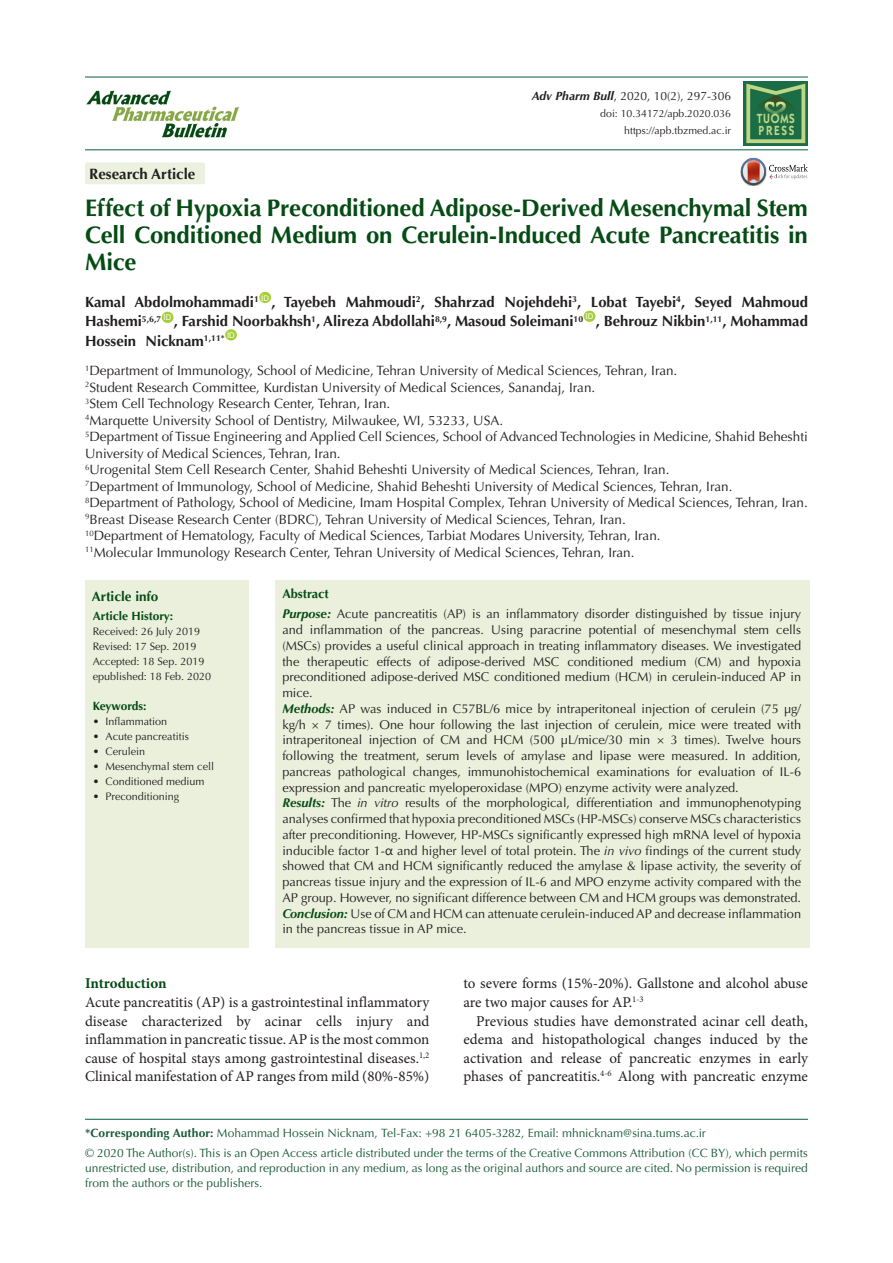
<style>
.page{position:relative;width:893px;height:1263px;background:#fff}
.page>*{position:absolute;margin:0;border:0;box-sizing:border-box;transform-origin:0 0}
.t1{font:700 24px/27px "Optima LT Std";letter-spacing:-.01em;color:#054b14;text-align:justify}
.t2{font:15px/18.6px "Minion Pro";color:#231f20;text-align:justify}
.t3{font:700 15px "Optima LT Std";color:#231f20}
.t4{font:700 15px "Minion Pro";letter-spacing:-.005em;color:#054b14}
.t5{font:700 14.85px "Optima LT Std";color:#231f20}
.t6{font:13.5px/16.5px "Optima LT Std";color:#231f20}
.t7{font:700 13.5px "Optima LT Std";color:#054b14}
.t8{font:600 13.35px/11.7px "ITC Kabel Std";letter-spacing:.11em;color:#c1d888;scale:.85 1}
.t9{font:12.75px/15.8px "Optima LT Std";color:#231f20;text-align:justify}
.t10{font:700 12.75px "Optima LT Std";color:#054b14}
.corresponding{font:12px/15px "Optima LT Std";color:#195a37;text-align:justify}
.t11{font:12px "Optima LT Std";color:#231f20}
.t12{font:700 12px "Optima LT Std";color:#054b14}
.t13{font:700 12px "Optima LT Std";letter-spacing:-.02em;color:#054b14}
.t14{font:10.8px "Optima LT Std";color:#231f20}
.t15{font:10.5px "Optima LT Std";color:#231f20}
.t16{font:7.8px "Arial";color:#fff}
.s1{font-weight:700;font-style:italic}
.s2{font-weight:700;font-style:italic;color:#054b14}
.s3{font-style:italic}
.s4{font-family:"Segoe UI"}
.s5{font-weight:700}
</style>
<div class="page">
<hr style="left:85px;top:149px;width:723px;height:1px;background:#1e7252">
<hr style="left:85px;top:76px;width:723px;height:2px;background:#1e7252">
<div style="left:259px;top:292px;width:12px;height:11px;background:#a6ce39;border-radius:50%"></div>
<div style="left:162px;top:312px;width:11px;height:11px;background:#a6ce39;border-radius:50%"></div>
<div style="left:584px;top:311px;width:11px;height:11px;background:#a6ce39;border-radius:50%"></div>
<div style="left:225px;top:329px;width:12px;height:11px;background:#a6ce39;border-radius:50%"></div>
<div style="left:85px;top:162px;width:120px;height:22px;background:#ebf1de;border-radius:2px"></div>
<div style="left:85px;top:580px;width:163px;height:368px;background:#ebf0dc"></div>
<div style="left:275px;top:580px;width:535px;height:368px;background:#ebf0dc"></div>
<svg style="left:741px;top:158px;width:67px;height:27px"></svg>
<hr style="left:85px;top:1119px;width:723px;height:1px;background:#1e7252">
<img style="left:86px;top:90px;width:154px;height:48px">
<svg style="left:743px;top:81px;width:65px;height:65px"></svg>
<svg style="left:746px;top:84px;width:59px;height:59px;background:#478755"></svg>
<p class="t3" style="left:89px;top:165px;width:108px">Research Article</p>
<p class="t11" style="left:532px;top:89px;width:201px"><span class="s1">Adv Pharm Bull</span>, 2020, 10(2), 297-306</p>
<p class="t15" style="left:600px;top:108px;width:132px">doi: 10.34172/apb.2020.036</p>
<p class="t15" style="left:624px;top:125px;width:108px">https://apb.tbzmed.ac.ir</p>
<p class="t8" style="left:757px;top:112px;width:46px">TUOMS<br>PRESS</p>
<p class="t1" style="left:85px;top:195px;width:724px">Effect of Hypoxia Preconditioned Adipose-Derived Mesenchymal Stem Cell Conditioned Medium on Cerulein-Induced Acute Pancreatitis in Mice</p>
<p class="t5" style="left:85px;top:293px;width:175px">Kamal Abdolmohammadi<sup>1</sup></p>
<p class="t16" style="left:261px;top:292px;width:9px">ID</p>
<p class="t5" style="left:271px;top:293px;width:538px">, Tayebeh Mahmoudi<sup>2</sup>, Shahrzad Nojehdehi<sup>3</sup>, Lobat Tayebi<sup>4</sup>, Seyed Mahmoud</p>
<p class="t5" style="left:85px;top:313px;width:78px">Hashemi<sup>5,6,7</sup></p>
<p class="t16" style="left:164px;top:312px;width:9px">ID</p>
<p class="t5" style="left:174px;top:313px;width:411px">, Farshid Noorbakhsh<sup>1</sup>, Alireza Abdollahi<sup>8,9</sup>, Masoud Soleimani<sup>10</sup></p>
<p class="t16" style="left:586px;top:311px;width:9px">ID</p>
<p class="t5" style="left:596px;top:313px;width:214px">, Behrouz Nikbin<sup>1,11</sup>, Mohammad</p>
<p class="t5" style="left:85px;top:332px;width:141px">Hossein Nicknam<sup>1,11*</sup></p>
<p class="t16" style="left:227px;top:330px;width:9px">ID</p>
<p class="t6" style="left:85px;top:363px;width:594px"><sup>1</sup>Department of Immunology, School of Medicine, Tehran University of Medical Sciences, Tehran, Iran.</p>
<p class="t6" style="left:85px;top:379px;width:512px"><sup>2</sup>Student Research Committee, Kurdistan University of Medical Sciences, Sanandaj, Iran.</p>
<p class="t6" style="left:85px;top:396px;width:307px"><sup>3</sup>Stem Cell Technology Research Center, Tehran, Iran.</p>
<p class="t6" style="left:85px;top:412px;width:420px"><sup>4</sup>Marquette University School of Dentistry, Milwaukee, WI, 53233, USA.</p>
<p class="t6" style="left:85px;top:429px;width:724px"><sup>5</sup>Department of Tissue Engineering and Applied Cell Sciences, School of Advanced Technologies in Medicine, Shahid Beheshti<br>University of Medical Sciences, Tehran, Iran.</p>
<p class="t6" style="left:85px;top:462px;width:586px"><sup>6</sup>Urogenital Stem Cell Research Center, Shahid Beheshti University of Medical Sciences, Tehran, Iran.</p>
<p class="t6" style="left:85px;top:478px;width:649px"><sup>7</sup>Department of Immunology, School of Medicine, Shahid Beheshti University of Medical Sciences, Tehran, Iran.</p>
<p class="t6" style="left:85px;top:495px;width:724px"><sup>8</sup>Department of Pathology, School of Medicine, Imam Hospital Complex, Tehran University of Medical Sciences, Tehran, Iran.</p>
<p class="t6" style="left:85px;top:511px;width:542px"><sup>9</sup>Breast Disease Research Center (BDRC), Tehran University of Medical Sciences, Tehran, Iran.</p>
<p class="t6" style="left:85px;top:528px;width:577px"><sup>10</sup>Department of Hematology, Faculty of Medical Sciences, Tarbiat Modares University, Tehran, Iran.</p>
<p class="t6" style="left:85px;top:544px;width:551px"><sup>11</sup>Molecular Immunology Research Center, Tehran University of Medical Sciences, Tehran, Iran.</p>
<p class="t7" style="left:92px;top:589px;width:68px">Article info</p>
<p class="t12" style="left:93px;top:609px;width:82px">Article History:</p>
<p class="t14" style="left:93px;top:625px;width:109px">Received: 26 July 2019</p>
<p class="t14" style="left:93px;top:640px;width:105px">Revised: 17 Sep. 2019</p>
<p class="t14" style="left:93px;top:655px;width:113px">Accepted: 18 Sep. 2019</p>
<p class="t14" style="left:93px;top:670px;width:120px">epublished: 18 Feb. 2020</p>
<p class="t13" style="left:93px;top:699px;width:55px">Keywords:</p>
<p class="t14" style="left:93px;top:715px;width:76px">• Inflammation</p>
<p class="t14" style="left:93px;top:730px;width:98px">• Acute pancreatitis</p>
<p class="t14" style="left:93px;top:745px;width:54px">• Cerulein</p>
<p class="t14" style="left:93px;top:760px;width:123px">• Mesenchymal stem cell</p>
<p class="t14" style="left:93px;top:775px;width:113px">• Conditioned medium</p>
<p class="t14" style="left:93px;top:790px;width:88px">• Preconditioning</p>
<p class="t10" style="left:282px;top:587px;width:48px">Abstract</p>
<p class="t9" style="left:282px;top:606px;width:520px"><span class="s2">Purpose:</span> Acute pancreatitis (AP) is an inflammatory disorder distinguished by tissue injury and inflammation of the pancreas. Using paracrine potential of mesenchymal stem cells (MSCs) provides a useful clinical approach in treating inflammatory diseases. We investigated the therapeutic effects of adipose-derived MSC conditioned medium (CM) and hypoxia preconditioned adipose-derived MSC conditioned medium (HCM) in cerulein-induced AP in mice.</p>
<p class="t9" style="left:282px;top:701px;width:520px"><span class="s2">Methods:</span> AP was induced in C57BL/6 mice by intraperitoneal injection of cerulein (75 μg/ kg/h × 7 times). One hour following the last injection of cerulein, mice were treated with intraperitoneal injection of CM and HCM (500 µL/mice/30 min × 3 times). Twelve hours following the treatment, serum levels of amylase and lipase were measured. In addition, pancreas pathological changes, immunohistochemical examinations for evaluation of IL-6 expression and pancreatic myeloperoxidase (MPO) enzyme activity were analyzed.</p>
<p class="t9" style="left:282px;top:795px;width:520px"><span class="s2">Results:</span> The <span class="s3">in vitro</span> results of the morphological, differentiation and immunophenotyping analyses confirmed that hypoxia preconditioned MSCs (HP-MSCs) conserve MSCs characteristics after preconditioning. However, HP-MSCs significantly expressed high mRNA level of hypoxia inducible factor 1-<span class="s4">α</span> and higher level of total protein. The <span class="s3">in vivo</span> findings of the current study showed that CM and HCM significantly reduced the amylase &amp; lipase activity, the severity of pancreas tissue injury and the expression of IL-6 and MPO enzyme activity compared with the AP group. However, no significant difference between CM and HCM groups was demonstrated.</p>
<p class="t9" style="left:282px;top:905px;width:520px"><span class="s2">Conclusion:</span> Use of CM and HCM can attenuate cerulein-induced AP and decrease inflammation in the pancreas tissue in AP mice.</p>
<p class="t4" style="left:85px;top:973px;width:83px">Introduction</p>
<p class="t2" style="left:85px;top:993px;width:346px">Acute pancreatitis (AP) is a gastrointestinal inflammatory disease characterized by acinar cells injury and inflammation in pancreatic tissue. AP is the most common cause of hospital stays among gastrointestinal diseases.<sup>1,2<br></sup>Clinical manifestation of AP ranges from mild (80%-85%)</p>
<p class="t2" style="left:463px;top:974px;width:346px">to severe forms (15%-20%). Gallstone and alcohol abuse are two major causes for AP.<sup>1-3</sup></p>
<p class="t2" style="left:463px;top:1011px;width:346px;text-indent:13px">Previous studies have demonstrated acinar cell death, edema and histopathological changes induced by the activation and release of pancreatic enzymes in early phases of pancreatitis.<sup>4-6</sup> Along with pancreatic enzyme</p>
<p class="corresponding" style="left:85px;top:1126px;width:622px"><span class="s5">*Corresponding Author:</span> Mohammad Hossein Nicknam, Tel-Fax: +98 21 6405-3282, Email: mhnicknam@sina.tums.ac.ir</p>
<p class="corresponding" style="left:85px;top:1145px;width:724px">© 2020 The Author(s). This is an Open Access article distributed under the terms of the Creative Commons Attribution (CC BY), which permits unrestricted use, distribution, and reproduction in any medium, as long as the original authors and source are cited. No permission is required from the authors or the publishers.</p>
</div>
